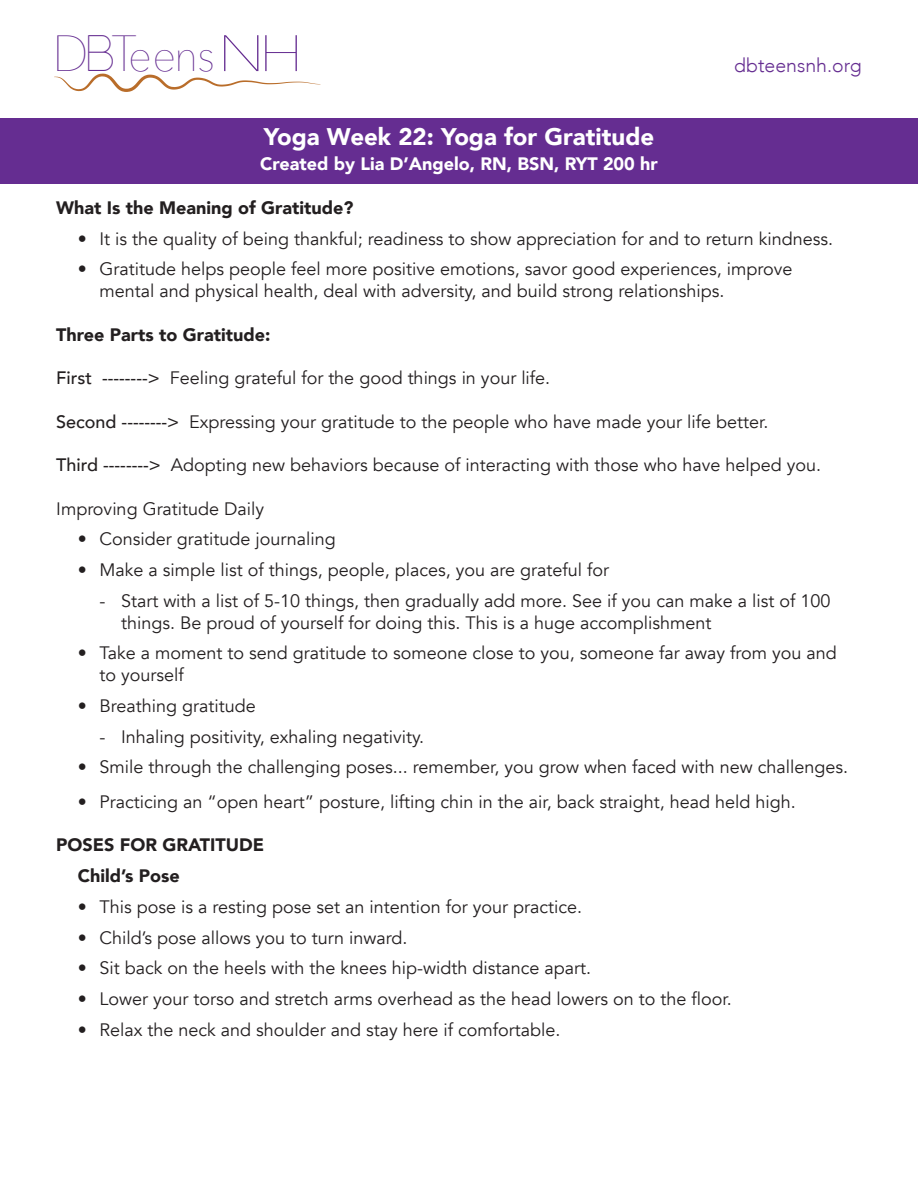
<style>
.page{position:relative;width:918px;height:1188px;background:#fff}
.page>*{position:absolute;margin:0;border:0;box-sizing:border-box;transform-origin:0 0}
.t1{font:200 50.7px "Avenir Next";color:#652d91;scale:.93 1}
.t2{font:900 24px "Avenir";color:#fff}
.t3{font:300 19.5px "Avenir";color:#652d91}
.t4{font:18px/21.8px "Avenir";color:#231f20}
.t5{font:900 18px/30.8px "Avenir";color:#231f20}
.t6{font:900 18px "Avenir";color:#fff}
.s1{font-family:"Moon 2.0";font-weight:300;font-size:51px}
.s2{font-size:45px}
.s3{font-weight:500}
</style>
<div class="page">
<div style="left:0;top:118px;width:918px;height:65px;background:#652d91"></div>
<svg style="left:54px;top:74px;width:266px;height:18px"></svg>
<h1 class="t1" style="left:53px;top:11px;width:271px">D<span class="s1">B</span>T<span class="s2">eens</span>NH</h1>
<p class="t3" style="left:734px;top:54px;width:129px">dbteensnh.org</p>
<h2 class="t2" style="left:264px;top:116px;width:392px">Yoga Week 22: Yoga for Gratitude</h2>
<p class="t6" style="left:260px;top:149px;width:399px">Created by Lia D’Angelo, RN, BSN, RYT 200 hr</p>
<p class="t5" style="left:56px;top:192px;width:299px">What Is the Meaning of Gratitude?</p>
<p class="t4" style="left:78px;top:228px;width:757px">• It is the quality of being thankful; readiness to show appreciation for and to return kindness.</p>
<p class="t4" style="left:99px;top:259px;width:694px;text-indent:-22px">• Gratitude helps people feel more positive emotions, savor good experiences, improve mental and physical health, deal with adversity, and build strong relationships.</p>
<p class="t5" style="left:56px;top:319px;width:216px">Three Parts to Gratitude:</p>
<p class="t4" style="left:56px;top:367px;width:496px"><span class="s3">First --------&gt;</span> Feeling grateful for the good things in your life.</p>
<p class="t4" style="left:56px;top:411px;width:714px"><span class="s3">Second --------&gt;</span> Expressing your gratitude to the people who have made your life better.</p>
<p class="t4" style="left:56px;top:454px;width:766px"><span class="s3">Third --------&gt;</span> Adopting new behaviors because of interacting with those who have helped you.</p>
<p class="t4" style="left:56px;top:498px;width:210px">Improving Gratitude Daily</p>
<p class="t4" style="left:78px;top:529px;width:259px">• Consider gratitude journaling</p>
<p class="t4" style="left:78px;top:559px;width:533px">• Make a simple list of things, people, places, you are grateful for</p>
<p class="t4" style="left:121px;top:590px;width:711px;text-indent:-22px">- Start with a list of 5-10 things, then gradually add more. See if you can make a list of 100 things. Be proud of yourself for doing this. This is a huge accomplishment</p>
<p class="t4" style="left:99px;top:643px;width:739px;text-indent:-22px">• Take a moment to send gratitude to someone close to you, someone far away from you and to yourself</p>
<p class="t4" style="left:78px;top:695px;width:179px">• Breathing gratitude</p>
<p class="t4" style="left:99px;top:726px;width:326px">- Inhaling positivity, exhaling negativity.</p>
<p class="t4" style="left:78px;top:757px;width:772px">• Smile through the challenging poses... remember, you grow when faced with new challenges.</p>
<p class="t4" style="left:78px;top:791px;width:719px">• Practicing an “open heart” posture, lifting chin in the air, back straight, head held high.</p>
<p class="t5" style="left:78px;top:829px;width:188px;text-indent:-22px">POSES FOR GRATITUDE<br>Child’s Pose</p>
<p class="t4" style="left:78px;top:896px;width:506px">• This pose is a resting pose set an intention for your practice.</p>
<p class="t4" style="left:78px;top:927px;width:331px">• Child’s pose allows you to turn inward.</p>
<p class="t4" style="left:78px;top:958px;width:515px">• Sit back on the heels with the knees hip-width distance apart.</p>
<p class="t4" style="left:78px;top:988px;width:655px">• Lower your torso and stretch arms overhead as the head lowers on to the floor.</p>
<p class="t4" style="left:78px;top:1019px;width:484px">• Relax the neck and shoulder and stay here if comfortable.</p>
</div>
